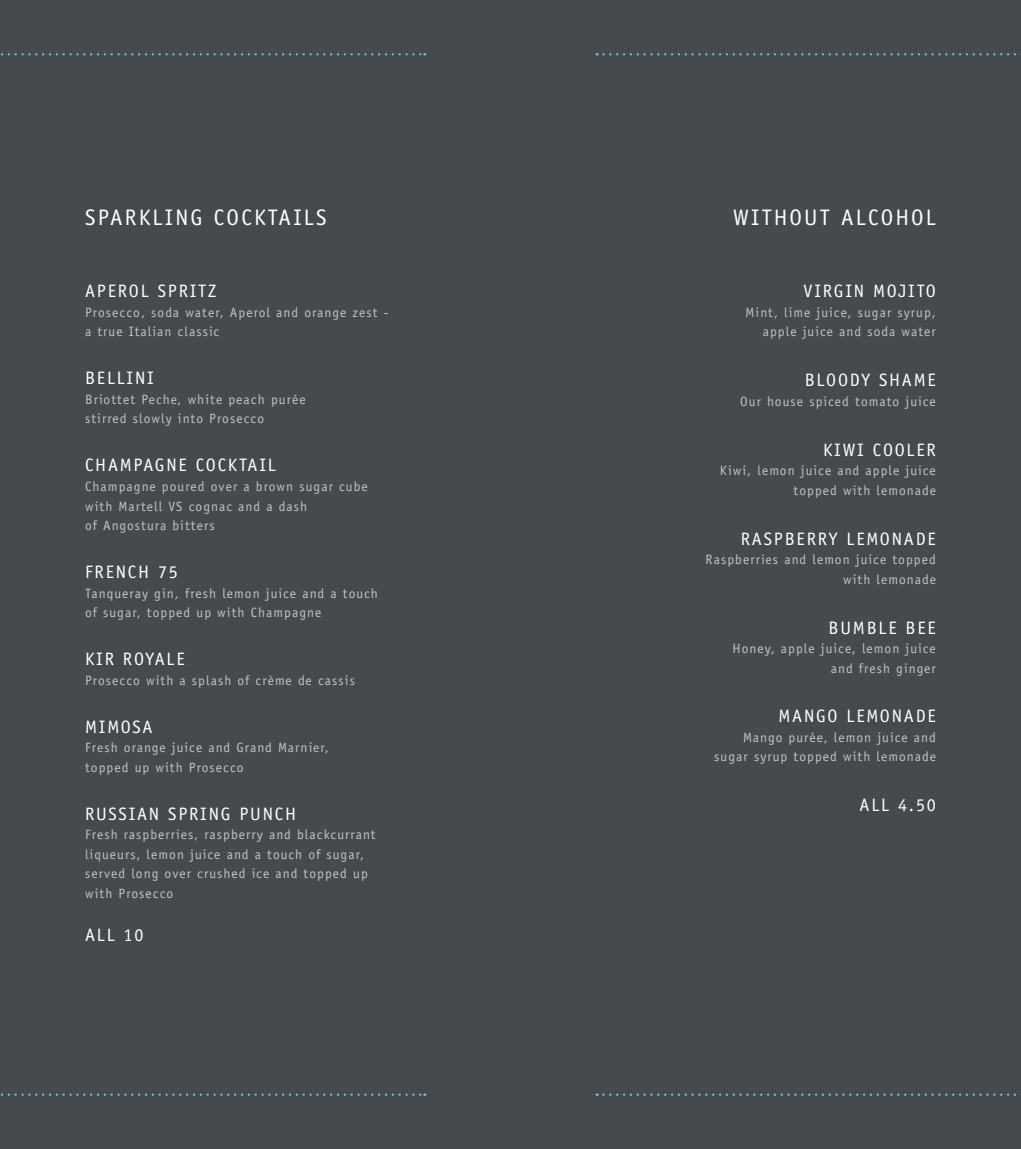
<style>
.page{position:relative;width:1021px;height:1149px;background:#fff}
.page>*{position:absolute;margin:0;border:0;box-sizing:border-box;transform-origin:0 0}
.t1{font:22.5px "Officina Sans";letter-spacing:.1em;color:#fff}
.t2{font:18px "Officina Sans";letter-spacing:.1em;color:#fff}
.t3{font:13.5px/19.5px "Officina Sans";letter-spacing:.08em;color:#c0c4c9}
</style>
<div class="page">
<div style="left:0;top:0;width:523px;height:1148px;background:#454a4f"></div>
<div style="left:497px;top:0;width:523px;height:1148px;background:#454a4f"></div>
<svg style="left:1px;top:53px;width:424px;height:2px"></svg>
<svg style="left:1px;top:1093px;width:424px;height:2px"></svg>
<svg style="left:603px;top:53px;width:418px;height:2px"></svg>
<svg style="left:603px;top:1093px;width:418px;height:2px"></svg>
<h1 class="t1" style="left:85px;top:204px;width:243px">SPARKLING COCKTAILS</h1>
<h2 class="t2" style="left:85px;top:280px;width:132px">APEROL SPRITZ</h2>
<p class="t3" style="left:85px;top:302px;width:305px">Prosecco, soda water, Aperol and orange zest - a true Italian classic</p>
<h2 class="t2" style="left:85px;top:367px;width:70px">BELLINI</h2>
<p class="t3" style="left:85px;top:389px;width:222px">Briottet Peche, white peach purée stirred slowly into Prosecco</p>
<h2 class="t2" style="left:85px;top:454px;width:192px">CHAMPAGNE COCKTAIL</h2>
<p class="t3" style="left:85px;top:476px;width:284px">Champagne poured over a brown sugar cube with Martell VS cognac and a dash<br>of Angostura bitters</p>
<h2 class="t2" style="left:85px;top:561px;width:94px">FRENCH 75</h2>
<p class="t3" style="left:85px;top:583px;width:294px">Tanqueray gin, fresh lemon juice and a touch of sugar, topped up with Champagne</p>
<h2 class="t2" style="left:85px;top:648px;width:101px">KIR ROYALE</h2>
<p class="t3" style="left:85px;top:670px;width:271px">Prosecco with a splash of crème de cassis</p>
<h2 class="t2" style="left:85px;top:715px;width:69px">MIMOSA</h2>
<p class="t3" style="left:85px;top:737px;width:245px">Fresh orange juice and Grand Marnier, topped up with Prosecco</p>
<h2 class="t2" style="left:85px;top:802px;width:212px">RUSSIAN SPRING PUNCH</h2>
<p class="t3" style="left:85px;top:824px;width:292px">Fresh raspberries, raspberry and blackcurrant liqueurs, lemon juice and a touch of sugar, served long over crushed ice and topped up with Prosecco</p>
<h2 class="t2" style="left:85px;top:923px;width:60px">ALL 10</h2>
<h1 class="t1" style="left:733px;top:204px;width:204px">WITHOUT ALCOHOL</h1>
<h2 class="t2" style="left:803px;top:281px;width:134px">VIRGIN MOJITO</h2>
<p class="t3" style="left:745px;top:302px;width:192px;text-align:right">Mint, lime juice, sugar syrup, apple juice and soda water</p>
<h2 class="t2" style="left:804px;top:369px;width:133px">BLOODY SHAME</h2>
<p class="t3" style="left:740px;top:391px;width:197px">Our house spiced tomato juice</p>
<h2 class="t2" style="left:823px;top:439px;width:114px">KIWI COOLER</h2>
<p class="t3" style="left:720px;top:461px;width:217px;text-align:right">Kiwi, lemon juice and apple juice topped with lemonade</p>
<h2 class="t2" style="left:740px;top:528px;width:196px">RASPBERRY LEMONADE</h2>
<p class="t3" style="left:705px;top:550px;width:232px;text-align:right">Raspberries and lemon juice topped with lemonade</p>
<h2 class="t2" style="left:828px;top:617px;width:109px">BUMBLE BEE</h2>
<p class="t3" style="left:732px;top:638px;width:205px;text-align:right">Honey, apple juice, lemon juice and fresh ginger</p>
<h2 class="t2" style="left:778px;top:705px;width:159px">MANGO LEMONADE</h2>
<p class="t3" style="left:714px;top:727px;width:223px;text-align:right">Mango purée, lemon juice and sugar syrup topped with lemonade</p>
<h2 class="t2" style="left:859px;top:794px;width:78px">ALL 4.50</h2>
</div>
